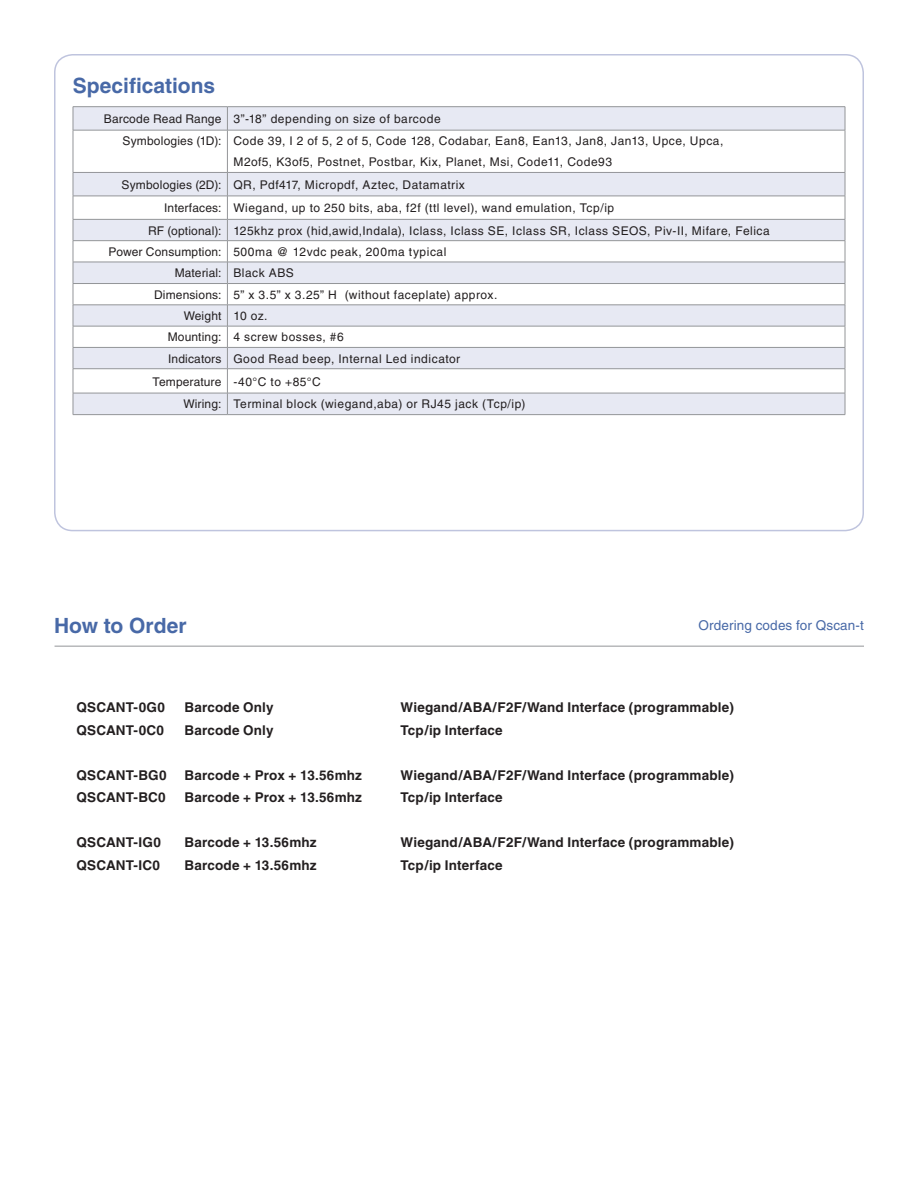
<style>
.page{position:relative;width:918px;height:1188px;background:#fff}
.page>*{position:absolute;margin:0;border:0;box-sizing:border-box;transform-origin:0 0}
.t1{font:700 21px "Helvetica";color:#4869a7}
.t2{font:700 13.5px "Helvetica";letter-spacing:.01em;color:#231f20}
.t3{font:13.5px "Helvetica LT";letter-spacing:.01em;color:#4869a7}
.t4{font:12px/22.4px "Helvetica LT";letter-spacing:.04em;color:#231f20}
.t5{font:12px "Helvetica LT";letter-spacing:.02em;color:#231f20}
.t6{font:12px "Helvetica LT";letter-spacing:.015em;color:#231f20}
</style>
<div class="page">
<hr style="left:55px;top:646px;width:809px;height:1px;background:#939598">
<div style="left:74px;top:107px;width:771px;height:307px;background:#e7e9f3"></div>
<svg style="left:74px;top:131px;width:771px;height:262px"></svg>
<hr style="left:73px;top:106px;width:154px;height:1px;background:#939598">
<svg style="left:73px;top:107px;width:1px;height:23px"></svg>
<hr style="left:227px;top:106px;width:618px;height:1px;background:#939598">
<svg style="left:227px;top:107px;width:1px;height:23px"></svg>
<svg style="left:845px;top:107px;width:1px;height:23px"></svg>
<hr style="left:73px;top:130px;width:154px;height:1px;background:#939598">
<hr style="left:73px;top:130px;width:1px;height:42px;background:#939598">
<hr style="left:227px;top:130px;width:618px;height:1px;background:#939598">
<hr style="left:227px;top:130px;width:1px;height:42px;background:#939598">
<hr style="left:845px;top:130px;width:1px;height:42px;background:#939598">
<hr style="left:73px;top:172px;width:154px;height:1px;background:#939598">
<hr style="left:227px;top:172px;width:618px;height:1px;background:#939598">
<hr style="left:73px;top:196px;width:154px;height:1px;background:#939598">
<hr style="left:227px;top:196px;width:618px;height:1px;background:#939598">
<hr style="left:73px;top:219px;width:154px;height:1px;background:#939598">
<hr style="left:227px;top:219px;width:618px;height:1px;background:#939598">
<hr style="left:73px;top:240px;width:154px;height:1px;background:#939598">
<hr style="left:227px;top:240px;width:618px;height:1px;background:#939598">
<hr style="left:73px;top:262px;width:154px;height:1px;background:#939598">
<hr style="left:227px;top:262px;width:618px;height:1px;background:#939598">
<hr style="left:73px;top:283px;width:154px;height:1px;background:#939598">
<hr style="left:227px;top:283px;width:618px;height:1px;background:#939598">
<hr style="left:73px;top:305px;width:154px;height:1px;background:#939598">
<hr style="left:227px;top:305px;width:618px;height:1px;background:#939598">
<hr style="left:73px;top:326px;width:154px;height:1px;background:#939598">
<hr style="left:227px;top:326px;width:618px;height:1px;background:#939598">
<hr style="left:73px;top:347px;width:154px;height:1px;background:#939598">
<hr style="left:227px;top:347px;width:618px;height:1px;background:#939598">
<hr style="left:73px;top:368px;width:154px;height:1px;background:#939598">
<hr style="left:227px;top:368px;width:618px;height:1px;background:#939598">
<hr style="left:73px;top:393px;width:154px;height:1px;background:#939598">
<svg style="left:73px;top:173px;width:1px;height:241px"></svg>
<hr style="left:227px;top:393px;width:618px;height:1px;background:#939598">
<svg style="left:227px;top:173px;width:1px;height:241px"></svg>
<svg style="left:845px;top:173px;width:1px;height:241px"></svg>
<hr style="left:73px;top:414px;width:154px;height:1px;background:#939598">
<hr style="left:227px;top:414px;width:618px;height:1px;background:#939598">
<h1 class="t1" style="left:73px;top:73px;width:144px">Specifications</h1>
<p class="t4" style="left:123px;top:108px;width:602px;text-indent:-19px">Barcode Read Range 3”-18” depending on size of barcode<br>Symbologies (1D): Code 39, I 2 of 5, 2 of 5, Code 128, Codabar, Ean8, Ean13, Jan8, Jan13, Upce, Upca,</p>
<p class="t4" style="left:122px;top:151px;width:492px;text-indent:112px">M2of5, K3of5, Postnet, Postbar, Kix, Planet, Msi, Code11, Code93<br>Symbologies (2D): QR, Pdf417, Micropdf, Aztec, Datamatrix</p>
<p class="t4" style="left:164px;top:197px;width:452px">Interfaces: Wiegand, up to 250 bits, aba, f2f (ttl level), wand emulation, Tcp/ip</p>
<p class="t4" style="left:148px;top:219px;width:623px">RF (optional): 125khz prox (hid,awid,Indala), Iclass, Iclass SE, Iclass SR, Iclass SEOS, Piv-II, Mifare, Felica</p>
<p class="t4" style="left:109px;top:241px;width:339px">Power Consumption: 500ma @ 12vdc peak, 200ma typical</p>
<p class="t5" style="left:175px;top:266px;width:121px">Material: Black ABS</p>
<p class="t4" style="left:154px;top:283px;width:345px">Dimensions: 5” x 3.5” x 3.25” H (without faceplate) approx.</p>
<p class="t6" style="left:184px;top:309px;width:85px">Weight 10 oz.</p>
<p class="t4" style="left:168px;top:326px;width:178px">Mounting: 4 screw bosses, #6</p>
<p class="t4" style="left:168px;top:347px;width:294px">Indicators Good Read beep, Internal Led indicator</p>
<p class="t4" style="left:183px;top:370px;width:344px;line-height:22.8px;text-indent:-31px">Temperature -40°C to +85°C<br>Wiring: Terminal block (wiegand,aba) or RJ45 jack (Tcp/ip)</p>
<h1 class="t1" style="left:54px;top:613px;width:134px">How to Order</h1>
<p class="t3" style="left:699px;top:617px;width:167px">Ordering codes for Qscan-t</p>
<p class="t2" style="left:77px;top:699px;width:90px">QSCANT-0G0</p>
<p class="t2" style="left:185px;top:699px;width:91px">Barcode Only</p>
<p class="t2" style="left:401px;top:699px;width:335px">Wiegand/ABA/F2F/Wand Interface (programmable)</p>
<p class="t2" style="left:77px;top:722px;width:89px">QSCANT-0C0</p>
<p class="t2" style="left:185px;top:722px;width:91px">Barcode Only</p>
<p class="t2" style="left:401px;top:722px;width:104px">Tcp/ip Interface</p>
<p class="t2" style="left:77px;top:767px;width:92px">QSCANT-BG0</p>
<p class="t2" style="left:185px;top:767px;width:179px">Barcode + Prox + 13.56mhz</p>
<p class="t2" style="left:401px;top:767px;width:335px">Wiegand/ABA/F2F/Wand Interface (programmable)</p>
<p class="t2" style="left:77px;top:789px;width:91px">QSCANT-BC0</p>
<p class="t2" style="left:185px;top:789px;width:179px">Barcode + Prox + 13.56mhz</p>
<p class="t2" style="left:401px;top:789px;width:104px">Tcp/ip Interface</p>
<p class="t2" style="left:77px;top:834px;width:86px">QSCANT-IG0</p>
<p class="t2" style="left:185px;top:834px;width:134px">Barcode + 13.56mhz</p>
<p class="t2" style="left:401px;top:834px;width:335px">Wiegand/ABA/F2F/Wand Interface (programmable)</p>
<p class="t2" style="left:77px;top:857px;width:85px">QSCANT-IC0</p>
<p class="t2" style="left:185px;top:857px;width:134px">Barcode + 13.56mhz</p>
<p class="t2" style="left:401px;top:857px;width:104px">Tcp/ip Interface</p>
</div>
